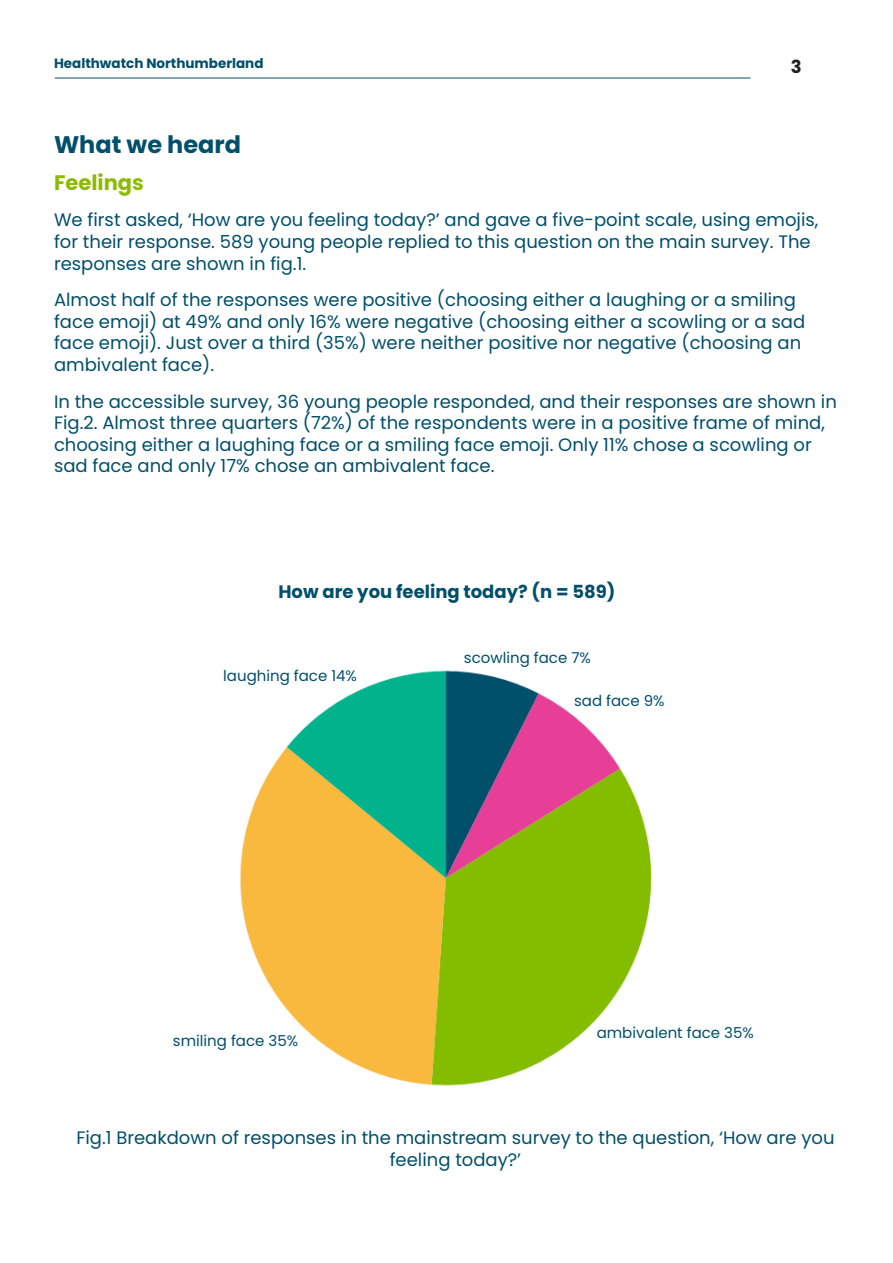
<style>
.page{position:relative;width:893px;height:1263px;background:#fff}
.page>*{position:absolute;margin:0;border:0;box-sizing:border-box;transform-origin:0 0}
.Body_Copy_-_bulleted_list{font:700 24px "Poppins";color:#004f6b}
.Body_Copy_-_bulleted_list-2{font:700 21px "Poppins";color:#8dbb00}
.Body_Copy_-_bulleted_list-3{font:18px/21.6px "Poppins";color:#004f6b}
.Body_Copy_-_bulleted_list-4{font:700 18px "Poppins";color:#004f6b}
.t1{font:700 18px "Poppins";color:#231f20}
.Body_Copy_-_bulleted_list-5{font:15px "Poppins";color:#004f6b}
.t2{font:700 13.5px "Poppins";color:#004f6b}
</style>
<div class="page">
<img style="left:240px;top:670px;width:412px;height:416px">
<hr style="left:55px;top:78px;width:695px;height:1px;background:#004f6b">
<p class="t2" style="left:54px;top:56px;width:211px">Healthwatch Northumberland</p>
<p class="t1" style="left:791px;top:56px;width:12px">3</p>
<p class="Body_Copy_-_bulleted_list" style="left:54px;top:131px;width:189px">What we heard</p>
<p class="Body_Copy_-_bulleted_list-2" style="left:54px;top:170px;width:91px">Feelings</p>
<p class="Body_Copy_-_bulleted_list-3" style="left:54px;top:209px;width:766px">We first asked, ‘How are you feeling today?’ and gave a five-point scale, using emojis, for their response. 589 young people replied to this question on the main survey. The responses are shown in fig.1.</p>
<p class="Body_Copy_-_bulleted_list-3" style="left:54px;top:289px;width:753px">Almost half of the responses were positive (choosing either a laughing or a smiling face emoji) at 49% and only 16% were negative (choosing either a scowling or a sad face emoji). Just over a third (35%) were neither positive nor negative (choosing an ambivalent face).</p>
<p class="Body_Copy_-_bulleted_list-3" style="left:54px;top:391px;width:784px">In the accessible survey, 36 young people responded, and their responses are shown in Fig.2. Almost three quarters (72%) of the respondents were in a positive frame of mind, choosing either a laughing face or a smiling face emoji. Only 11% chose a scowling or sad face and only 17% chose an ambivalent face.</p>
<p class="Body_Copy_-_bulleted_list-4" style="left:278px;top:581px;width:339px">How are you feeling today? (n = 589)</p>
<p class="Body_Copy_-_bulleted_list-5" style="left:223px;top:667px;width:135px">laughing face 14%</p>
<p class="Body_Copy_-_bulleted_list-5" style="left:464px;top:649px;width:129px">scowling face 7%</p>
<p class="Body_Copy_-_bulleted_list-5" style="left:574px;top:692px;width:92px">sad face 9%</p>
<p class="Body_Copy_-_bulleted_list-5" style="left:173px;top:1032px;width:127px">smiling face 35%</p>
<p class="Body_Copy_-_bulleted_list-5" style="left:597px;top:1024px;width:159px">ambivalent face 35%</p>
<p class="Body_Copy_-_bulleted_list-3" style="left:76px;top:1127px;width:760px;text-align:center">Fig.1 Breakdown of responses in the mainstream survey to the question, ‘How are you feeling today?’</p>
</div>
